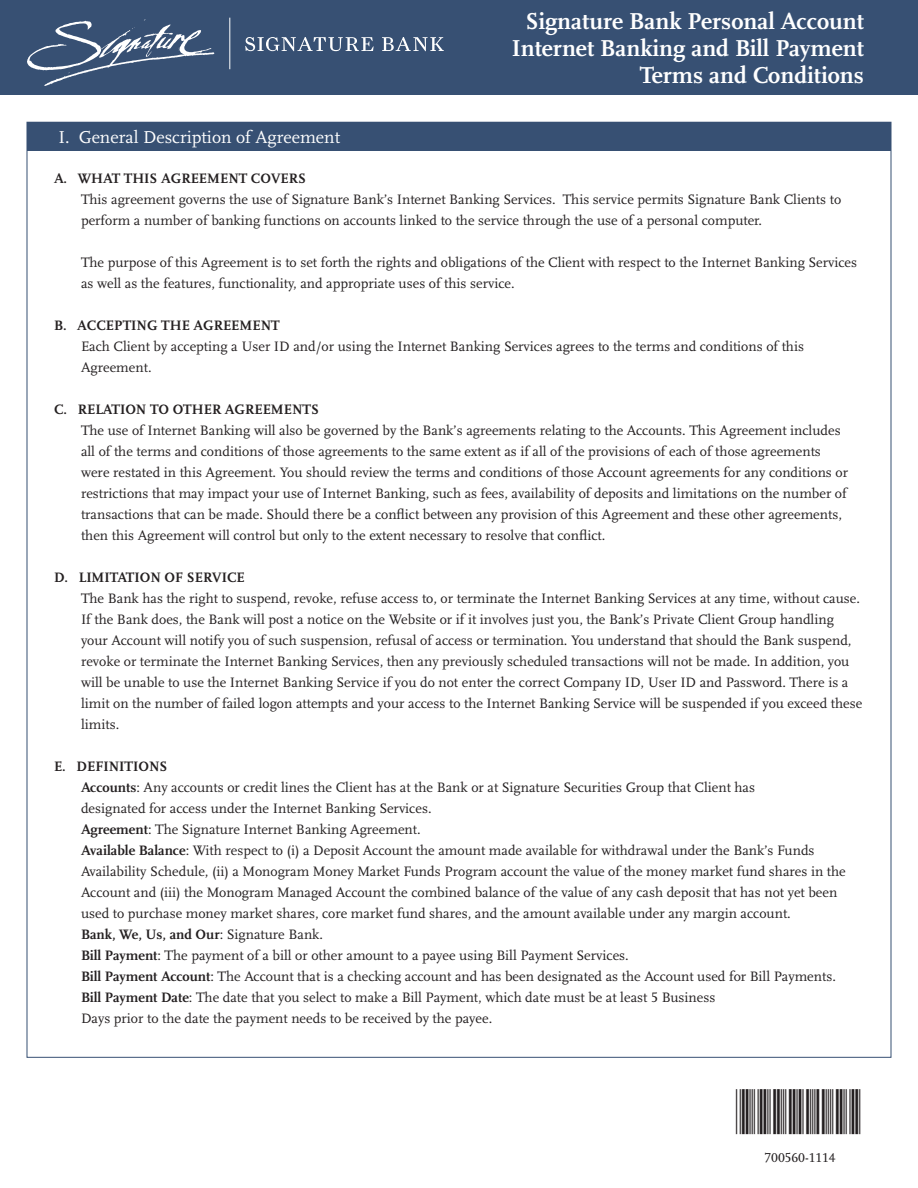
<style>
.page{position:relative;width:918px;height:1188px;background:#fff}
.page>*{position:absolute;margin:0;border:0;box-sizing:border-box;transform-origin:0 0}
.t1{font:700 24px/27px "Scala LF";color:#fff;text-align:right}
.t2{font:18px "Scala LF";color:#fff}
.t3{font:14.25px/21px "Scala LF";color:#231f20}
.t4{font:700 14.25px "Scala LF";color:#231f20}
.t5{font:13.5px "Scala LF";color:#231f20}
.s1{font-weight:700}
</style>
<div class="page">
<div style="left:0;top:0;width:918px;height:94px;background:#375073"></div>
<div style="left:27px;top:122px;width:864px;height:28px;background:#375073"></div>
<svg style="left:27px;top:19px;width:187px;height:67px"></svg>
<hr style="left:230px;top:18px;width:1px;height:51px;background:#fff">
<svg style="left:245px;top:37px;width:129px;height:14px"></svg>
<svg style="left:382px;top:37px;width:62px;height:14px"></svg>
<p class="t2" style="left:58px;top:126px;width:283px">I. General Description of Agreement</p>
<h1 class="t1" style="left:512px;top:8px;width:354px">Signature Bank Personal Account<br>Internet Banking and Bill Payment<br>Terms and Conditions</h1>
<p class="t4" style="left:54px;top:170px;width:254px">A. WHAT THIS AGREEMENT COVERS</p>
<p class="t3" style="left:81px;top:189px;width:762px">This agreement governs the use of Signature Bank’s Internet Banking Services. This service permits Signature Bank Clients to perform a number of banking functions on accounts linked to the service through the use of a personal computer.</p>
<p class="t3" style="left:81px;top:252px;width:778px">The purpose of this Agreement is to set forth the rights and obligations of the Client with respect to the Internet Banking Services as well as the features, functionality, and appropriate uses of this service.</p>
<p class="t4" style="left:54px;top:317px;width:227px">B. ACCEPTING THE AGREEMENT</p>
<p class="t3" style="left:81px;top:336px;width:725px">Each Client by accepting a User ID and/or using the Internet Banking Services agrees to the terms and conditions of this<br>Agreement.</p>
<p class="t4" style="left:54px;top:401px;width:267px">C. RELATION TO OTHER AGREEMENTS</p>
<p class="t3" style="left:81px;top:420px;width:769px">The use of Internet Banking will also be governed by the Bank’s agreements relating to the Accounts. This Agreement includes all of the terms and conditions of those agreements to the same extent as if all of the provisions of each of those agreements were restated in this Agreement. You should review the terms and conditions of those Account agreements for any conditions or restrictions that may impact your use of Internet Banking, such as fees, availability of deposits and limitations on the number of transactions that can be made. Should there be a conflict between any provision of this Agreement and these other agreements, then this Agreement will control but only to the extent necessary to resolve that conflict.</p>
<p class="t4" style="left:54px;top:569px;width:192px">D. LIMITATION OF SERVICE</p>
<p class="t3" style="left:81px;top:588px;width:783px">The Bank has the right to suspend, revoke, refuse access to, or terminate the Internet Banking Services at any time, without cause.<br>If the Bank does, the Bank will post a notice on the Website or if it involves just you, the Bank’s Private Client Group handling your Account will notify you of such suspension, refusal of access or termination. You understand that should the Bank suspend, revoke or terminate the Internet Banking Services, then any previously scheduled transactions will not be made. In addition, you will be unable to use the Internet Banking Service if you do not enter the correct Company ID, User ID and Password. There is a limit on the number of failed logon attempts and your access to the Internet Banking Service will be suspended if you exceed these limits.</p>
<p class="t3" style="left:81px;top:756px;width:766px;text-indent:-27px"><span class="s1">E. DEFINITIONS<br>Accounts</span>: Any accounts or credit lines the Client has at the Bank or at Signature Securities Group that Client has<br>designated for access under the Internet Banking Services.<br><span class="s1">Agreement</span>: The Signature Internet Banking Agreement.<br><span class="s1">Available Balance</span>: With respect to (i) a Deposit Account the amount made available for withdrawal under the Bank’s Funds Availability Schedule, (ii) a Monogram Money Market Funds Program account the value of the money market fund shares in the Account and (iii) the Monogram Managed Account the combined balance of the value of any cash deposit that has not yet been used to purchase money market shares, core market fund shares, and the amount available under any margin account.<br><span class="s1">Bank, We, Us, and Our</span>: Signature Bank.<br><span class="s1">Bill Payment</span>: The payment of a bill or other amount to a payee using Bill Payment Services.<br><span class="s1">Bill Payment Account</span>: The Account that is a checking account and has been designated as the Account used for Bill Payments.<br><span class="s1">Bill Payment Date</span>: The date that you select to make a Bill Payment, which date must be at least 5 Business<br>Days prior to the date the payment needs to be received by the payee.</p>
<p class="t5" style="left:765px;top:1150px;width:73px">700560-1114</p>
</div>
